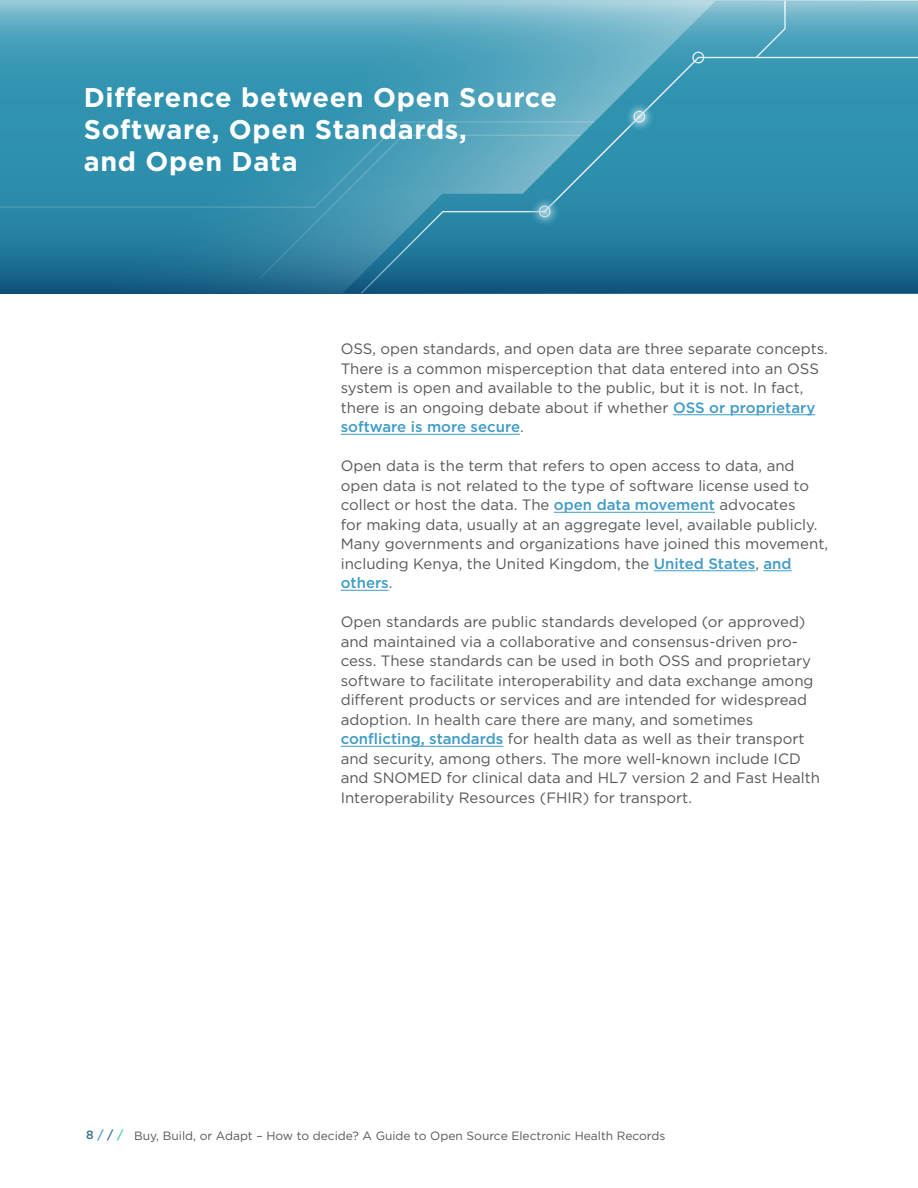
<style>
.page{position:relative;width:918px;height:1188px;background:#fff}
.page>*{position:absolute;margin:0;border:0;box-sizing:border-box;transform-origin:0 0}
.t1{font:700 27px/32.4px "Gotham";letter-spacing:.025em;color:#fff}
.t2{font:15px/19.5px "Gotham";color:#575756}
.t3{font:12px "Gotham";color:#575756}
.s1{font-weight:500;color:#3f9bc7}
.s2{font-weight:500;color:#316f88}
.s3{font-weight:500;color:#39d398}
</style>
<div class="page">
<svg style="left:0;top:1px;width:918px;height:292px;background:#3b92ae"></svg>
<hr style="left:673px;top:415px;width:142px;height:1px;background:#3f9bc7">
<hr style="left:341px;top:434px;width:179px;height:1px;background:#3f9bc7">
<hr style="left:554px;top:512px;width:161px;height:1px;background:#3f9bc7">
<hr style="left:654px;top:571px;width:101px;height:1px;background:#3f9bc7">
<svg style="left:764px;top:571px;width:28px;height:1px"></svg>
<hr style="left:341px;top:590px;width:48px;height:1px;background:#3f9bc7">
<hr style="left:341px;top:746px;width:162px;height:1px;background:#3f9bc7">
<h1 class="t1" style="left:84px;top:81px;width:475px">Difference between Open Source<br>Software, Open Standards,<br>and Open Data</h1>
<p class="t2" style="left:341px;top:339px;width:489px">OSS, open standards, and open data are three separate concepts.<br>There is a common misperception that data entered into an OSS system is open and available to the public, but it is not. In fact, there is an ongoing debate about if whether <span class="s1">OSS or proprietary software is more secure</span>.</p>
<p class="t2" style="left:341px;top:456px;width:489px">Open data is the term that refers to open access to data, and open data is not related to the type of software license used to collect or host the data. The <span class="s1">open data movement</span> advocates<br>for making data, usually at an aggregate level, available publicly.<br>Many governments and organizations have joined this movement, including Kenya, the United Kingdom, the <span class="s1">United States</span>, <span class="s1">and others</span>.</p>
<p class="t2" style="left:341px;top:612px;width:481px">Open standards are public standards developed (or approved) and maintained via a collaborative and consensus-driven pro&shy;cess. These standards can be used in both OSS and proprietary software to facilitate interoperability and data exchange among different products or services and are intended for widespread adoption. In health care there are many, and sometimes <span class="s1">conflicting, standards</span> for health data as well as their transport and security, among others. The more well-known include ICD and SNOMED for clinical data and HL7 version 2 and Fast Health Interoperability Resources (FHIR) for transport.</p>
<p class="t3" style="left:86px;top:1128px;width:581px"><span class="s2">8</span> <span class="s1">/</span> <span class="s2">/</span> <span class="s3">/</span> Buy, Build, or Adapt – How to decide? A Guide to Open Source Electronic Health Records</p>
</div>
